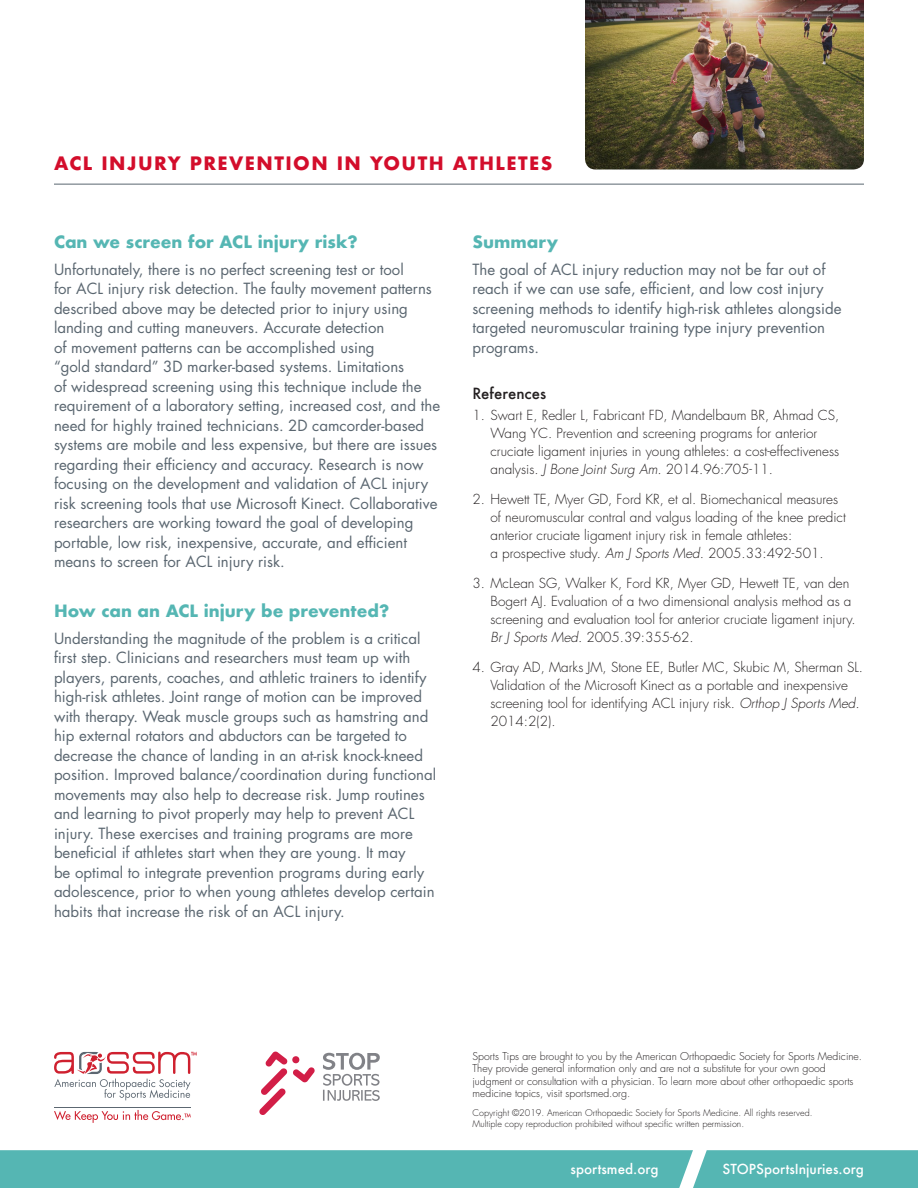
<style>
.page{position:relative;width:918px;height:1188px;background:#fff}
.page>*{position:absolute;margin:0;border:0;box-sizing:border-box;transform-origin:0 0}
.Header_2{font:700 18px "Futura";letter-spacing:.08em;color:#d30d2b}
.Subhead_1{font:700 16.5px "Futura";color:#55b6b3}
.Text{font:15px/19.5px "Futura";color:#5a6670}
.Ref_Sub{font:500 15px "Futura";color:#231f20}
.Reference{font:300 13.5px/18px "Futura";color:#231f20}
.t1{font:500 13.5px "Futura";color:#fff}
.t2{font:300 10.5px/12.6px "Futura";color:#231f20}
.t3{font:300 9px/10.8px "Futura";color:#231f20}
.s1{font-style:italic}
</style>
<div class="page">
<div style="left:0;top:1150px;width:918px;height:38px;background:#55b6b3"></div>
<hr style="left:54px;top:1107px;width:137px;height:1px;background:#5c6771">
<svg style="left:54px;top:1110px;width:137px;height:13px"></svg>
<svg style="left:54px;top:1052px;width:143px;height:48px"></svg>
<svg style="left:259px;top:1052px;width:56px;height:63px"></svg>
<svg style="left:323px;top:1053px;width:57px;height:48px"></svg>
<hr style="left:54px;top:184px;width:810px;height:1px;background:#5a6670">
<img style="left:585px;top:0;width:279px;height:170px">
<p class="Header_2" style="left:54px;top:150px;width:500px">ACL INJURY PREVENTION IN YOUTH ATHLETES</p>
<p class="Subhead_1" style="left:54px;top:230px;width:305px">Can we screen for ACL injury risk?</p>
<p class="Text" style="left:54px;top:259px;width:388px">Unfortunately, there is no perfect screening test or tool<br>for ACL injury risk detection. The faulty movement patterns described above may be detected prior to injury using landing and cutting maneuvers. Accurate detection<br>of movement patterns can be accomplished using<br>“gold standard” 3D marker-based systems. Limitations<br>of widespread screening using this technique include the requirement of a laboratory setting, increased cost, and the need for highly trained technicians. 2D camcorder-based systems are mobile and less expensive, but there are issues regarding their efficiency and accuracy. Research is now focusing on the development and validation of ACL injury risk screening tools that use Microsoft Kinect. Collaborative researchers are working toward the goal of developing portable, low risk, inexpensive, accurate, and efficient means to screen for ACL injury risk.</p>
<p class="Subhead_1" style="left:54px;top:599px;width:337px">How can an ACL injury be prevented?</p>
<p class="Text" style="left:54px;top:629px;width:384px">Understanding the magnitude of the problem is a critical first step. Clinicians and researchers must team up with players, parents, coaches, and athletic trainers to identify high-risk athletes. Joint range of motion can be improved with therapy. Weak muscle groups such as hamstring and hip external rotators and abductors can be targeted to decrease the chance of landing in an at-risk knock-kneed position. Improved balance/coordination during functional movements may also help to decrease risk. Jump routines and learning to pivot properly may help to prevent ACL injury. These exercises and training programs are more beneficial if athletes start when they are young. It may<br>be optimal to integrate prevention programs during early adolescence, prior to when young athletes develop certain habits that increase the risk of an ACL injury.</p>
<p class="Subhead_1" style="left:472px;top:230px;width:87px">Summary</p>
<p class="Text" style="left:472px;top:259px;width:371px">The goal of ACL injury reduction may not be far out of reach if we can use safe, efficient, and low cost injury screening methods to identify high-risk athletes alongside targeted neuromuscular training type injury prevention programs.</p>
<p class="Ref_Sub" style="left:472px;top:383px;width:75px">References</p>
<p class="Reference" style="left:490px;top:406px;width:350px;text-indent:-18px">1. Swart E, Redler L, Fabricant FD, Mandelbaum BR, Ahmad CS, Wang YC. Prevention and screening programs for anterior cruciate ligament injuries in young athletes: a cost-effectiveness analysis. <span class="s1">J Bone Joint Surg Am.</span> 2014.96:705-11.</p>
<p class="Reference" style="left:490px;top:490px;width:357px;text-indent:-18px">2. Hewett TE, Myer GD, Ford KR, et al. Biomechanical measures of neuromuscular contral and valgus loading of the knee predict anterior cruciate ligament injury risk in female athletes:<br>a prospective study. <span class="s1">Am J Sports Med.</span> 2005.33:492-501.</p>
<p class="Reference" style="left:490px;top:574px;width:367px;text-indent:-18px">3. McLean SG, Walker K, Ford KR, Myer GD, Hewett TE, van den Bogert AJ. Evaluation of a two dimensional analysis method as a screening and evaluation tool for anterior cruciate ligament injury.<br><span class="s1">Br J Sports Med.</span> 2005.39:355-62.</p>
<p class="Reference" style="left:490px;top:658px;width:374px;text-indent:-18px">4. Gray AD, Marks JM, Stone EE, Butler MC, Skubic M, Sherman SL.<br>Validation of the Microsoft Kinect as a portable and inexpensive screening tool for identifying ACL injury risk. <span class="s1">Orthop J Sports Med.<br></span>2014:2(2).</p>
<p class="t2" style="left:472px;top:1050px;width:391px">Sports Tips are brought to you by the American Orthopaedic Society for Sports Medicine.<br>They provide general information only and are not a substitute for your own good judgment or consultation with a physician. To learn more about other orthopaedic sports medicine topics, visit sportsmed.org.</p>
<p class="t3" style="left:472px;top:1107px;width:342px">Copyright ©2019. American Orthopaedic Society for Sports Medicine. All rights reserved.<br>Multiple copy reproduction prohibited without specific written permission.</p>
<p class="t1" style="left:571px;top:1160px;width:90px">sportsmed.org</p>
<p class="t1" style="left:723px;top:1160px;width:143px">STOPSportsInjuries.org</p>
</div>
